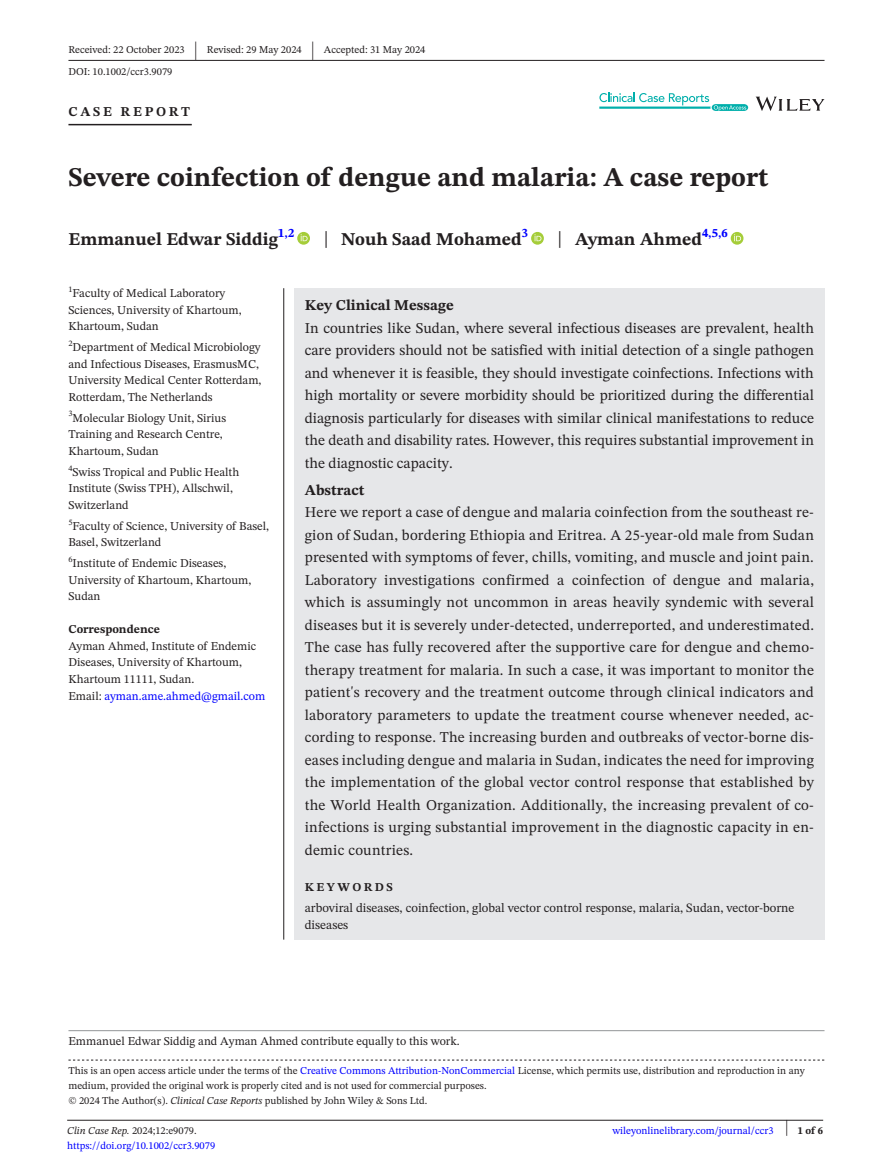
<style>
.page{position:relative;width:893px;height:1174px;background:#fff}
.page>*{position:absolute;margin:0;border:0;box-sizing:border-box;transform-origin:0 0}
.t1{font:700 27px "STIX Two Text";color:#231f20}
.t2{font:25.65px "STIX Two Text";color:#231f20;scale:.49 1}
.t3{font:700 18px "STIX Two Text";color:#231f20}
.t4{font:15px/22.5px "STIX Two Text";letter-spacing:.01em;color:#231f20;text-align:justify}
.t5{font:700 15px "STIX Two Text";color:#231f20}
.t6{font:700 13.5px "STIX Two Text";letter-spacing:.2em;color:#231f20}
.t7{font:12.75px/17.2px "STIX Two Text";color:#231f20}
.t8{font:12px/16.5px "STIX Two Text";color:#231f20}
.t9{font:700 12px "STIX Two Text";color:#231f20}
.t10{font:700 12px "STIX Two Text";letter-spacing:.2em;color:#231f20}
.t11{font:10.5px/15px "STIX Two Text";color:#231f20}
.t12{font:10.5px "STIX Two Text";color:#00f}
.t13{font:700 10.5px "STIX Two Text";color:#231f20}
.s1{font-weight:400;font-size:23.4px}
.s2{color:#00f}
.s3{font-style:italic}
.s4{font-weight:400;font-size:22.2px}
</style>
<div class="page">
<hr style="left:67px;top:1119px;width:756px;height:1px;background:#231f20">
<svg style="left:756px;top:97px;width:68px;height:14px"></svg>
<svg style="left:599px;top:93px;width:149px;height:18px"></svg>
<hr style="left:68px;top:60px;width:756px;height:1px;background:#231f20">
<hr style="left:68px;top:124px;width:124px;height:1px;background:#231f20">
<svg style="left:297px;top:232px;width:13px;height:13px"></svg>
<svg style="left:301px;top:234px;width:7px;height:7px"></svg>
<svg style="left:531px;top:232px;width:13px;height:13px"></svg>
<svg style="left:534px;top:234px;width:7px;height:7px"></svg>
<svg style="left:731px;top:232px;width:12px;height:13px"></svg>
<svg style="left:734px;top:234px;width:7px;height:7px"></svg>
<svg style="left:68px;top:1059px;width:756px;height:1px"></svg>
<hr style="left:68px;top:1030px;width:756px;height:1px;background:#939598">
<div style="left:294px;top:288px;width:530px;height:651px;background:#e6e7e9"></div>
<hr style="left:283px;top:288px;width:1px;height:651px;background:#231f20">
<p class="t11" style="left:68px;top:42px;width:118px">Received: 22 October 2023</p>
<h2 class="t2" style="left:194px;top:32px;width:8px">|</h2>
<p class="t11" style="left:207px;top:42px;width:96px">Revised: 29 May 2024</p>
<h2 class="t2" style="left:311px;top:32px;width:8px">|</h2>
<p class="t11" style="left:324px;top:42px;width:103px">Accepted: 31 May 2024</p>
<p class="t11" style="left:68px;top:64px;width:105px">DOI: 10.1002/ccr3.9079</p>
<p class="t6" style="left:68px;top:101px;width:123px">CASE REPORT</p>
<h1 class="t1" style="left:68px;top:158px;width:702px">Severe coinfection of dengue and malaria: A case report</h1>
<p class="t3" style="left:68px;top:226px;width:227px">Emmanuel Edwar Siddig<sup>1,2</sup></p>
<p class="t3" style="left:324px;top:226px;width:206px"><span class="s1">|</span> Nouh Saad Mohamed<sup>3</sup></p>
<p class="t3" style="left:558px;top:226px;width:172px"><span class="s1">|</span> Ayman Ahmed<sup>4,5,6</sup></p>
<p class="t8" style="left:68px;top:285px;width:175px"><sup>1</sup>Faculty of Medical Laboratory<br>Sciences, University of Khartoum,<br>Khartoum, Sudan</p>
<p class="t8" style="left:68px;top:339px;width:195px"><sup>2</sup>Department of Medical Microbiology and Infectious Diseases, ErasmusMC, University Medical Center Rotterdam, Rotterdam, The Netherlands</p>
<p class="t8" style="left:68px;top:409px;width:159px"><sup>3</sup>Molecular Biology Unit, Sirius<br>Training and Research Centre,<br>Khartoum, Sudan</p>
<p class="t8" style="left:68px;top:463px;width:172px"><sup>4</sup>Swiss Tropical and Public Health<br>Institute (Swiss TPH), Allschwil,<br>Switzerland</p>
<p class="t8" style="left:68px;top:517px;width:202px"><sup>5</sup>Faculty of Science, University of Basel,<br>Basel, Switzerland</p>
<p class="t8" style="left:68px;top:555px;width:184px"><sup>6</sup>Institute of Endemic Diseases,<br>University of Khartoum, Khartoum,<br>Sudan</p>
<p class="t9" style="left:68px;top:621px;width:93px">Correspondence</p>
<p class="t8" style="left:68px;top:637px;width:198px">Ayman Ahmed, Institute of Endemic<br>Diseases, University of Khartoum,<br>Khartoum 11111, Sudan.<br>Email: <span class="s2">ayman.ame.ahmed@gmail.com</span></p>
<p class="t5" style="left:305px;top:294px;width:150px">Key Clinical Message</p>
<p class="t4" style="left:305px;top:316px;width:511px">In countries like Sudan, where several infectious diseases are prevalent, health care providers should not be satisfied with initial detection of a single pathogen and whenever it is feasible, they should investigate coinfections. Infections with high mortality or severe morbidity should be prioritized during the differential diagnosis particularly for diseases with similar clinical manifestations to reduce the death and disability rates. However, this requires substantial improvement in the diagnostic capacity.</p>
<p class="t5" style="left:305px;top:479px;width:61px">Abstract</p>
<p class="t4" style="left:305px;top:501px;width:511px">Here we report a case of dengue and malaria coinfection from the southeast re&shy;gion of Sudan, bordering Ethiopia and Eritrea. A 25-year-old male from Sudan presented with symptoms of fever, chills, vomiting, and muscle and joint pain.<br>Laboratory investigations confirmed a coinfection of dengue and malaria, which is assumingly not uncommon in areas heavily syndemic with several diseases but it is severely under-detected, underreported, and underestimated.<br>The case has fully recovered after the supportive care for dengue and chemo&shy;therapy treatment for malaria. In such a case, it was important to monitor the patient's recovery and the treatment outcome through clinical indicators and laboratory parameters to update the treatment course whenever needed, ac&shy;cording to response. The increasing burden and outbreaks of vector-borne dis&shy;eases including dengue and malaria in Sudan, indicates the need for improving the implementation of the global vector control response that established by the World Health Organization. Additionally, the increasing prevalent of co&shy;infections is urging substantial improvement in the diagnostic capacity in en&shy;demic countries.</p>
<p class="t10" style="left:305px;top:878px;width:90px">KEYWORDS</p>
<p class="t7" style="left:305px;top:899px;width:491px">arboviral diseases, coinfection, global vector control response, malaria, Sudan, vector-borne diseases</p>
<p class="t8" style="left:68px;top:1032px;width:393px">Emmanuel Edwar Siddig and Ayman Ahmed contribute equally to this work.</p>
<p class="t11" style="left:68px;top:1063px;width:738px">This is an open access article under the terms of the <span class="s2">Creative Commons Attribution-NonCommercial</span> License, which permits use, distribution and reproduction in any medium, provided the original work is properly cited and is not used for commercial purposes.<br>© 2024 The Author(s). <span class="s3">Clinical Case Reports</span> published by John Wiley &amp; Sons Ltd.</p>
<p class="t11" style="left:67px;top:1123px;width:131px"><span class="s3">Clin Case Rep.</span> 2024;12:e9079.</p>
<p class="t13" style="left:785px;top:1123px;width:39px"><span class="s4">|</span> 1 of 6</p>
<p class="t12" style="left:67px;top:1138px;width:150px">https://doi.org/10.1002/ccr3.9079</p>
<p class="t12" style="left:612px;top:1123px;width:163px">wileyonlinelibrary.com/journal/ccr3</p>
</div>
